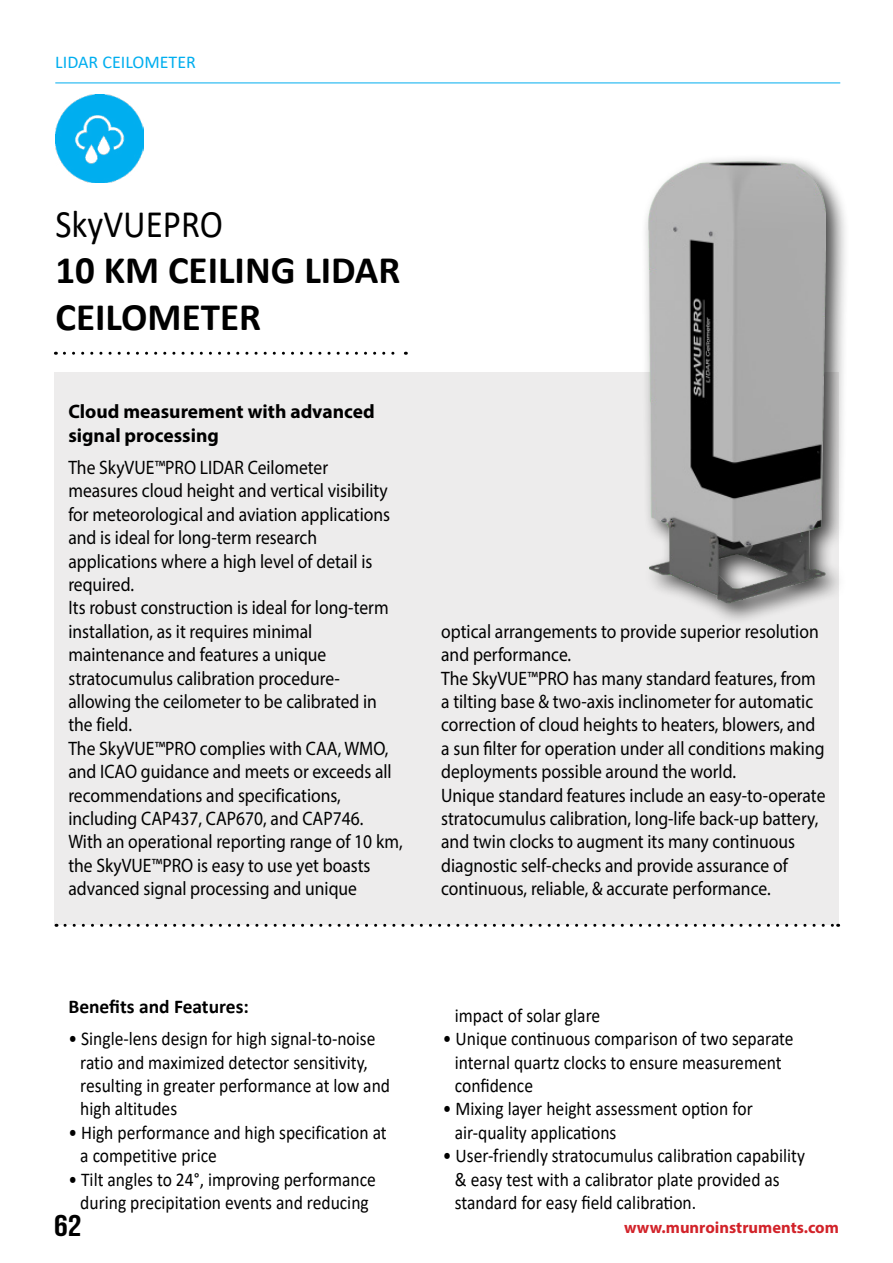
<style>
.page{position:relative;width:893px;height:1263px;background:#fff}
.page>*{position:absolute;margin:0;border:0;box-sizing:border-box;transform-origin:0 0}
.t1{font:700 39px/46.8px "Calibri";color:#000}
.t2{font:39px "Calibri";color:#000;scale:.9 1}
.t3{font:30px "Bebas Neue";color:#000;scale:1.15 1}
.t4{font:19.5px/23.4px "Myriad Pro";color:#000;scale:.9 1}
.t5{font:19.5px/23.4px "Calibri";color:#000;scale:.9 1}
.t6{font:700 19.5px/23.4px "Myriad Pro";color:#000}
.t7{font:700 19.5px "Calibri";color:#000}
.t8{font:18px "Calibri";color:#00aeef}
.t9{font:700 16.5px "Myriad Pro";color:#d2232a}
</style>
<div class="page">
<div style="left:55px;top:372px;width:784px;height:553px;background:#edecec"></div>
<svg style="left:65px;top:924px;width:774px;height:3px"></svg>
<div style="left:641px;top:154px;width:209px;height:472px;background:#000;opacity:.75"></div>
<img style="left:648px;top:161px;width:178px;height:442px">
<svg style="left:64px;top:352px;width:342px;height:3px"></svg>
<img style="left:55px;top:94px;width:89px;height:88px">
<hr style="left:55px;top:83px;width:785px;height:1px;background:#00aeef">
<p class="t8" style="left:55px;top:49px;width:142px">LIDAR CEILOMETER</p>
<h1 class="t2" style="left:55px;top:196px;width:188px">SkyVUEPRO</h1>
<h1 class="t1" style="left:55px;top:246px;width:347px">10 KM CEILING LIDAR<br>CEILOMETER</h1>
<p class="t6" style="left:68px;top:399px;width:308px">Cloud measurement with advanced signal processing</p>
<p class="t4" style="left:68px;top:455px;width:373px">The SkyVUE™PRO LIDAR Ceilometer<br>measures cloud height and vertical visibility for meteorological and aviation applications and is ideal for long-term research applications where a high level of detail is required.<br>Its robust construction is ideal for long-term installation, as it requires minimal maintenance and features a unique stratocumulus calibration procedure&shy;allowing the ceilometer to be calibrated in the field.<br>The SkyVUE™PRO complies with CAA, WMO, and ICAO guidance and meets or exceeds all recommendations and specifications, including CAP437, CAP670, and CAP746.<br>With an operational reporting range of 10 km, the SkyVUE™PRO is easy to use yet boasts advanced signal processing and unique</p>
<p class="t4" style="left:441px;top:619px;width:428px">optical arrangements to provide superior resolution and performance.<br>The SkyVUE™PRO has many standard features, from a tilting base &amp; two-axis inclinometer for automatic correction of cloud heights to heaters, blowers, and a sun filter for operation under all conditions making deployments possible around the world.<br>Unique standard features include an easy-to-operate stratocumulus calibration, long-life back-up battery, and twin clocks to augment its many continuous diagnostic self-checks and provide assurance of continuous, reliable, &amp; accurate performance.</p>
<p class="t7" style="left:68px;top:992px;width:182px">Benefits and Features:</p>
<p class="t5" style="left:80px;top:1026px;width:346px;text-indent:-12px">• Single-lens design for high signal-to-noise ratio and maximized detector sensitivity, resulting in greater performance at low and high altitudes</p>
<p class="t5" style="left:80px;top:1120px;width:342px;text-indent:-12px">• High performance and high specification at a competitive price</p>
<p class="t5" style="left:68px;top:1167px;width:343px;text-align:center">• Tilt angles to 24°, improving performance during precipitation events and reducing</p>
<p class="t5" style="left:455px;top:1003px;width:163px">impact of solar glare</p>
<p class="t5" style="left:455px;top:1026px;width:378px;text-indent:-12px">• Unique continuous comparison of two separate internal quartz clocks to ensure measurement confidence</p>
<p class="t5" style="left:455px;top:1097px;width:333px;text-indent:-12px">• Mixing layer height assessment option for air-quality applications</p>
<p class="t5" style="left:455px;top:1143px;width:391px;text-indent:-12px">• User-friendly stratocumulus calibration capability &amp; easy test with a calibrator plate provided as standard for easy field calibration.</p>
<h2 class="t3" style="left:54px;top:1209px;width:25px">62</h2>
<p class="t9" style="left:624px;top:1217px;width:216px">www.munroinstruments.com</p>
</div>
